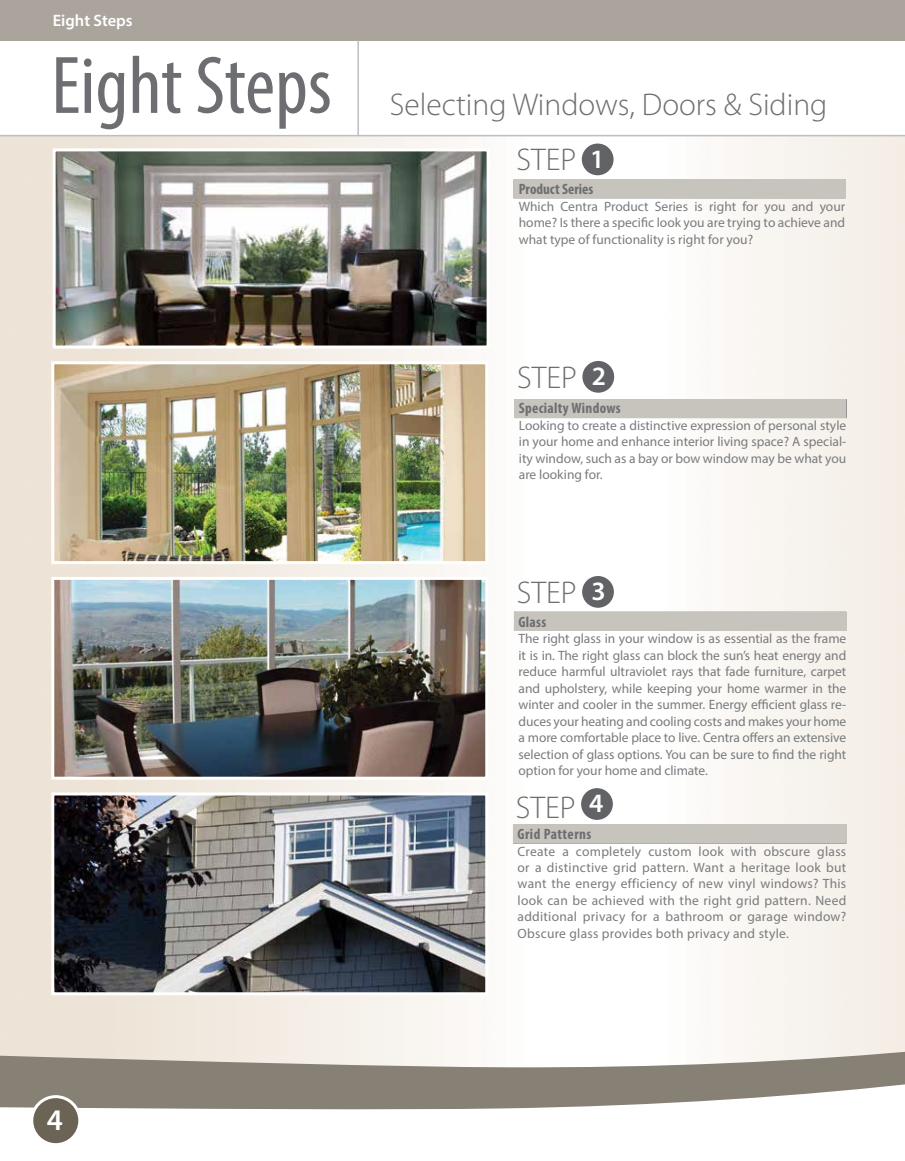
<style>
.page{position:relative;width:905px;height:1161px;background:#fff}
.page>*{position:absolute;margin:0;border:0;box-sizing:border-box;transform-origin:0 0}
.t1{font:condensed 82.5px "Myriad Pro";color:#6d6e71}
.t2{font:300 31.5px "Myriad Pro";color:#6d6e71}
.t3{font:600 30px "Myriad Pro";color:#fff}
.t4{font:600 26.55px "Myriad Pro";color:#fff}
.t5{font:600 16.5px "Myriad Pro";color:#fff}
.t6{font:700 condensed 15px "Myriad Pro";letter-spacing:.02em;color:#6d6e71}
.t7{font:700 condensed 15px "Myriad Pro";color:#6d6e71}
.t8{font:13.5px/16.5px "Myriad Pro";color:#797b7e;text-align:justify}
</style>
<div class="page">
<img style="left:0;top:136px;width:904px;height:673px">
<hr style="left:0;top:135px;width:904px;height:1px;background:#bcbec0">
<div style="left:0;top:0;width:904px;height:40px;background:#aaa49c"></div>
<img style="left:55px;top:365px;width:429px;height:195px">
<div style="left:51px;top:361px;width:437px;height:203px;border:3px solid #fff"></div>
<img style="left:55px;top:581px;width:429px;height:195px">
<div style="left:51px;top:577px;width:437px;height:203px;border:3px solid #fff"></div>
<img style="left:55px;top:796px;width:429px;height:13px">
<div style="left:51px;top:792px;width:437px;height:203px;border:3px solid #fff"></div>
<div style="left:514px;top:180px;width:331px;height:18px;background:#c7c3bd"></div>
<div style="left:514px;top:399px;width:332px;height:19px;background:#c7c3bd"></div>
<div style="left:514px;top:612px;width:332px;height:18px;background:#c7c3bd"></div>
<div style="left:581px;top:144px;width:32px;height:31px;background:#626366;border-radius:50%"></div>
<div style="left:582px;top:361px;width:32px;height:32px;background:#626366;border-radius:50%"></div>
<div style="left:582px;top:576px;width:32px;height:32px;background:#626366;border-radius:50%"></div>
<div style="left:581px;top:788px;width:32px;height:32px;background:#626366;border-radius:50%"></div>
<img style="left:57px;top:152px;width:428px;height:193px">
<div style="left:53px;top:148px;width:436px;height:201px;border:3px solid #fff"></div>
<svg style="left:0;top:809px;width:904px;height:9px"></svg>
<svg style="left:0;top:818px;width:904px;height:292px"></svg>
<hr style="left:357px;top:40px;width:2px;height:96px;background:#bcbec0">
<div style="left:32px;top:1097px;width:48px;height:48px;background:#6a6356;border-radius:50%"></div>
<div style="left:30px;top:1095px;width:51px;height:51px;border:3px solid #fff;border-radius:50%"></div>
<p class="t5" style="left:53px;top:10px;width:81px">Eight Steps</p>
<h1 class="t1" style="left:51px;top:36px;width:282px">Eight Steps</h1>
<h2 class="t2" style="left:390px;top:85px;width:439px">Selecting Windows, Doors &amp; Siding</h2>
<h2 class="t2" style="left:516px;top:141px;width:61px">STEP</h2>
<h3 class="t4" style="left:590px;top:142px;width:16px">1</h3>
<p class="t7" style="left:519px;top:180px;width:76px">Product Series</p>
<p class="t8" style="left:519px;top:198px;width:328px">Which Centra Product Series is right for you and your home? Is there a specific look you are trying to achieve and what type of functionality is right for you?</p>
<h2 class="t2" style="left:517px;top:358px;width:61px">STEP</h2>
<h3 class="t4" style="left:591px;top:359px;width:16px">2</h3>
<p class="t6" style="left:519px;top:399px;width:103px">Specialty Windows</p>
<p class="t8" style="left:519px;top:417px;width:329px">Looking to create a distinctive expression of personal style in your home and enhance interior living space? A special&shy;ity window, such as a bay or bow window may be what you are looking for.</p>
<h2 class="t2" style="left:517px;top:573px;width:61px">STEP</h2>
<h3 class="t4" style="left:591px;top:575px;width:16px">3</h3>
<p class="t6" style="left:518px;top:612px;width:29px">Glass</p>
<p class="t8" style="left:518px;top:630px;width:329px">The right glass in your window is as essential as the frame it is in. The right glass can block the sun’s heat energy and reduce harmful ultraviolet rays that fade furniture, carpet and upholstery, while keeping your home warmer in the winter and cooler in the summer. Energy efficient glass re&shy;duces your heating and cooling costs and makes your home a more comfortable place to live. Centra offers an extensive selection of glass options. You can be sure to find the right option for your home and climate.</p>
<h2 class="t2" style="left:515px;top:789px;width:61px">STEP</h2>
<h3 class="t4" style="left:589px;top:787px;width:16px">4</h3>
<p class="t6" style="left:517px;top:825px;width:75px">Grid Patterns</p>
<p class="t8" style="left:517px;top:843px;width:330px">Create a completely custom look with obscure glass or a distinctive grid pattern. Want a heritage look but want the energy efficiency of new vinyl windows? This look can be achieved with the right grid pattern. Need additional privacy for a bathroom or garage window?<br>Obscure glass provides both privacy and style.</p>
<h3 class="t3" style="left:47px;top:1101px;width:18px">4</h3>
</div>
